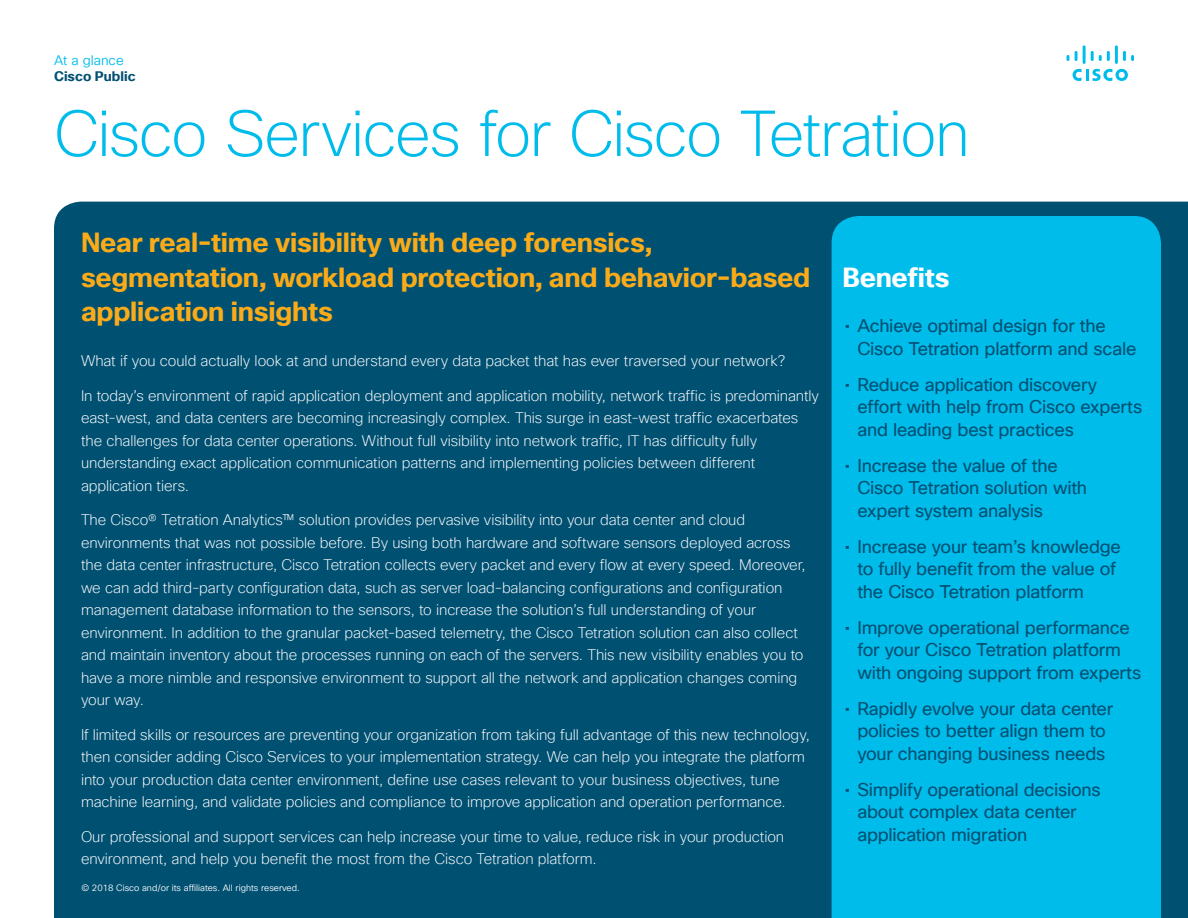
<style>
.page{position:relative;width:1188px;height:918px;background:#fff}
.page>*{position:absolute;margin:0;border:0;box-sizing:border-box;transform-origin:0 0}
.t1{font:200 63px "Cisco Sans TT";letter-spacing:-.025em;color:#00bceb}
.t2{font:700 27px/34.5px "Cisco Sans TT";letter-spacing:-.01em;color:#fbab18}
.t3{font:700 27px "Cisco Sans TT";letter-spacing:-.01em;color:#fff}
.t4{font:18px/22.5px "Cisco Sans TT";letter-spacing:-.015em;color:#005072}
.t5{font:200 15px/22.5px "Cisco Sans TT";letter-spacing:-.005em;color:#fff}
.t6{font:700 13.5px "Cisco Sans TT";color:#005072}
.t7{font:13.5px "Cisco Sans TT Light";color:#00bceb}
.t8{font:9px "Cisco Sans TT Light";color:#fff}
</style>
<div class="page">
<svg style="left:1073px;top:69px;width:55px;height:12px"></svg>
<svg style="left:1067px;top:55px;width:2px;height:6px"></svg>
<svg style="left:1075px;top:51px;width:3px;height:10px"></svg>
<hr style="left:1083px;top:45px;width:3px;height:19px;background:#00bceb">
<svg style="left:1091px;top:51px;width:19px;height:10px"></svg>
<hr style="left:1115px;top:45px;width:3px;height:19px;background:#00bceb">
<svg style="left:1123px;top:51px;width:11px;height:10px"></svg>
<div style="left:54px;top:202px;width:1134px;height:716px;background:#005072"></div>
<div style="left:832px;top:216px;width:329px;height:702px;background:#00bceb"></div>
<p class="t7" style="left:54px;top:51px;width:71px">At a glance</p>
<p class="t6" style="left:54px;top:67px;width:83px">Cisco Public</p>
<h1 class="t1" style="left:54px;top:93px;width:917px">Cisco Services for Cisco Tetration</h1>
<h2 class="t2" style="left:81px;top:226px;width:731px">Near real-time visibility with deep forensics, segmentation, workload protection, and behavior-based application insights</h2>
<p class="t5" style="left:81px;top:350px;width:706px">What if you could actually look at and understand every data packet that has ever traversed your network?</p>
<p class="t5" style="left:81px;top:384px;width:740px">In today’s environment of rapid application deployment and application mobility, network traffic is predominantly east-west, and data centers are becoming increasingly complex. This surge in east-west traffic exacerbates the challenges for data center operations. Without full visibility into network traffic, IT has difficulty fully understanding exact application communication patterns and implementing policies between different application tiers.</p>
<p class="t5" style="left:81px;top:509px;width:726px">The Cisco® Tetration Analytics™ solution provides pervasive visibility into your data center and cloud environments that was not possible before. By using both hardware and software sensors deployed across the data center infrastructure, Cisco Tetration collects every packet and every flow at every speed. Moreover, we can add third-party configuration data, such as server load-balancing configurations and configuration management database information to the sensors, to increase the solution’s full understanding of your environment. In addition to the granular packet-based telemetry, the Cisco Tetration solution can also collect and maintain inventory about the processes running on each of the servers. This new visibility enables you to have a more nimble and responsive environment to support all the network and application changes coming your way.</p>
<p class="t5" style="left:81px;top:723px;width:730px">If limited skills or resources are preventing your organization from taking full advantage of this new technology, then consider adding Cisco Services to your implementation strategy. We can help you integrate the platform into your production data center environment, define use cases relevant to your business objectives, tune machine learning, and validate policies and compliance to improve application and operation performance.</p>
<p class="t5" style="left:81px;top:825px;width:705px">Our professional and support services can help increase your time to value, reduce risk in your production environment, and help you benefit the most from the Cisco Tetration platform.</p>
<p class="t8" style="left:81px;top:882px;width:220px">© 2018 Cisco and/or its affiliates. All rights reserved.</p>
<h2 class="t3" style="left:842px;top:260px;width:109px">Benefits</h2>
<p class="t4" style="left:857px;top:315px;width:281px;text-indent:-13px">• Achieve optimal design for the<br>Cisco Tetration platform and scale</p>
<p class="t4" style="left:857px;top:374px;width:286px;text-indent:-13px">• Reduce application discovery effort with help from Cisco experts and leading best practices</p>
<p class="t4" style="left:857px;top:455px;width:231px;text-indent:-13px">• Increase the value of the<br>Cisco Tetration solution with expert system analysis</p>
<p class="t4" style="left:857px;top:536px;width:265px;text-indent:-13px">• Increase your team’s knowledge to fully benefit from the value of the Cisco Tetration platform</p>
<p class="t4" style="left:857px;top:617px;width:285px;text-indent:-13px">• Improve operational performance for your Cisco Tetration platform with ongoing support from experts</p>
<p class="t4" style="left:845px;top:698px;width:270px;text-align:center">• Rapidly evolve your data center policies to better align them to your changing business needs</p>
<p class="t4" style="left:857px;top:779px;width:245px;text-indent:-13px">• Simplify operational decisions about complex data center application migration</p>
</div>
